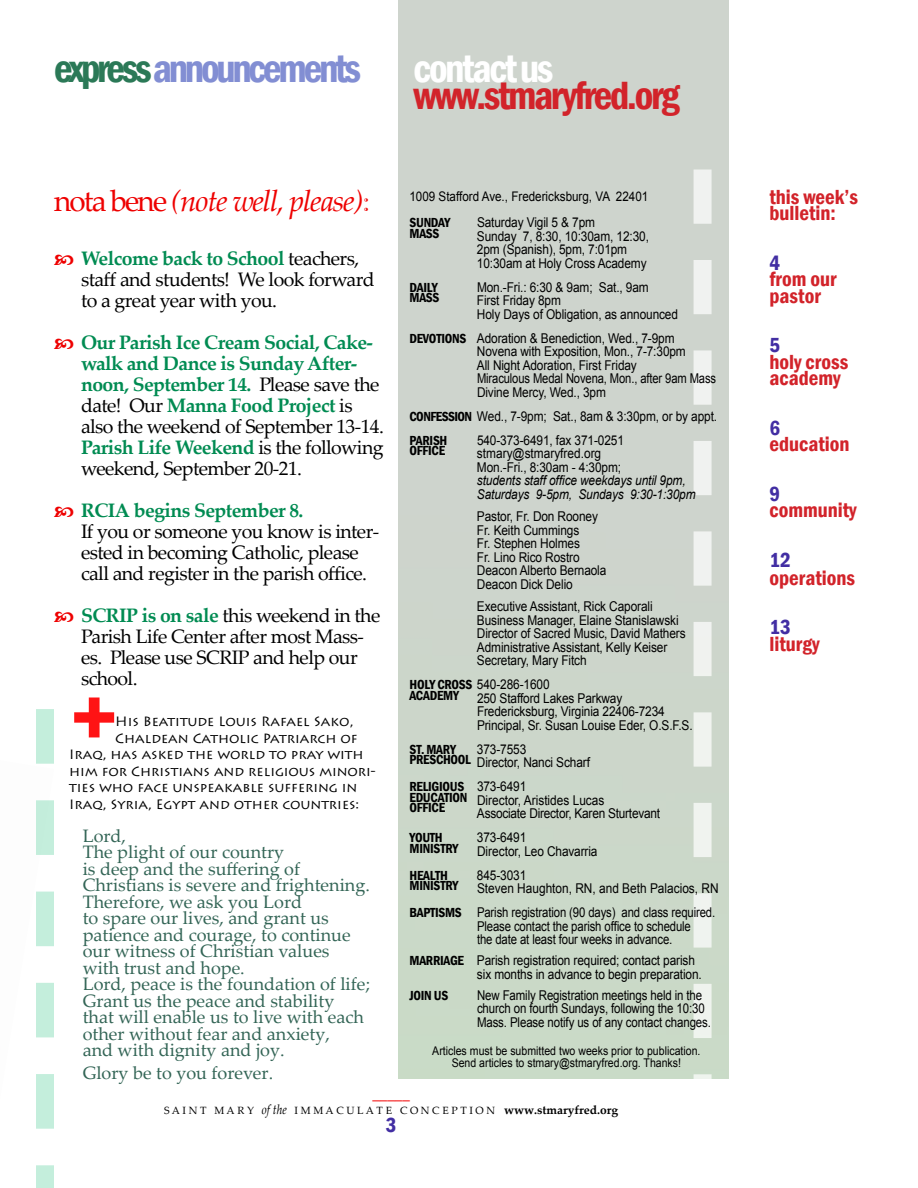
<style>
.page{position:relative;width:918px;height:1188px;background:#fff}
.page>*{position:absolute;margin:0;border:0;box-sizing:border-box;transform-origin:0 0}
.t1{font:600 condensed 97.8px "Franklin Gothic";color:#ff1314}
.t2{font:600 condensed 40.5px "Franklin Gothic";letter-spacing:-.08em;color:#828ed3}
.t3{font:600 condensed 40.5px "Franklin Gothic";letter-spacing:-.06em;color:#d2232a}
.t4{font:600 condensed 40.5px "Franklin Gothic";letter-spacing:-.06em;color:#fff}
.t5{font:italic 30px "Palatino Linotype";letter-spacing:-.04em;color:#e00}
.t6{font:600 condensed 21px/16.5px "Franklin Gothic";color:#d2232a}
.t7{font:600 condensed 21px "Franklin Gothic";color:#422ea3}
.t8{font:19.5px/21px "Palatino Linotype";letter-spacing:-.03em;color:#000}
.t9{font:700 19.5px/21px "Palatino Linotype";letter-spacing:-.03em;color:#008b52}
.t10{font:18px/16.5px "Palatino Linotype";color:#336556}
.t11{font:700 15px "Palatino Linotype";color:#f30000}
.t12{font:13.5px/13.5px "Arial";letter-spacing:-.01em;color:#000;scale:.88 1}
.t13{font:13.5px "Lithos Pro";color:#000}
.t14{font:13.5px/13.5px "Arial";letter-spacing:-.01em;color:#000;scale:.85 1}
.t15{font:600 condensed 13.5px "Franklin Gothic";letter-spacing:-.02em;color:#000}
.t16{font:13.5px/13.5px "Arial";letter-spacing:-.01em;color:#000;scale:.84 1}
.t17{font:italic 13.5px/13.5px "Arial";letter-spacing:-.01em;color:#000;scale:.88 1}
.t18{font:13.2px "Arial";color:#000;scale:.88 1}
.t19{font:12px/12px "Arial";color:#000;text-align:center;scale:.88 1}
.t20{font:10.5px "Palatino Linotype";letter-spacing:.25em;color:#000}
.s1{color:#2b7957}
.s2{font-style:normal}
.s3{font-family:"Castellar";font-style:normal}
.s4{font-weight:700;color:#008b52}
.s5{font-weight:400;color:#000}
.s6{font-family:"Franklin Gothic";font-weight:600;font-stretch:condensed}
.s7{font-family:"Arial";font-weight:400;font-stretch:normal}
.s8{font-style:italic;font-size:13.5px}
.s9{font-weight:700;font-size:12px}
</style>
<div class="page">
<svg style="left:694px;top:170px;width:18px;height:909px"></svg>
<svg style="left:36px;top:709px;width:18px;height:479px"></svg>
<h2 class="t2" style="left:54px;top:42px;width:308px"><span class="s1">express</span>announcements</h2>
<h2 class="t4" style="left:414px;top:42px;width:141px">contact us</h2>
<h2 class="t3" style="left:414px;top:69px;width:268px">www.stmaryfred.org</h2>
<h3 class="t5" style="left:54px;top:179px;width:317px"><span class="s2">nota bene</span> (note well, please)<span class="s3">:</span></h3>
<h3 class="t8" style="left:81px;top:247px;width:295px"><span class="s4">Welcome back to School</span> teachers, staff and students! We look forward to a great year with you.</h3>
<h3 class="t9" style="left:81px;top:331px;width:304px">Our Parish Ice Cream Social, Cake&shy;walk and Dance is Sunday After&shy;noon, September 14. <span class="s5">Please save the date! Our</span> Manna Food Project <span class="s5">is also the weekend of September 13-14.<br></span>Parish Life Weekend <span class="s5">is the following weekend, September 20-21.</span></h3>
<h3 class="t9" style="left:81px;top:499px;width:224px">RCIA begins September 8.</h3>
<h3 class="t8" style="left:81px;top:520px;width:300px">If you or someone you know is inter&shy;ested in becoming Catholic, please call and register in the parish office.</h3>
<h3 class="t8" style="left:81px;top:604px;width:301px"><span class="s4">SCRIP is on sale</span> this weekend in the<br>Parish Life Center after most Mass&shy;es. Please use SCRIP and help our school.</h3>
<h1 class="t1" style="left:69px;top:652px;width:51px">+</h1>
<p class="t13" style="left:115px;top:714px;width:240px">His Beatitude Louis Rafael Sako,</p>
<p class="t13" style="left:115px;top:730px;width:244px">Chaldean Catholic Patriarch of</p>
<p class="t13" style="left:69px;top:747px;width:296px">Iraq, has asked the world to pray with</p>
<p class="t13" style="left:69px;top:763px;width:308px">him for Christians and religious minori-</p>
<p class="t13" style="left:69px;top:780px;width:290px">ties who face unspeakable suffering in</p>
<p class="t13" style="left:69px;top:796px;width:292px">Iraq, Syria, Egypt and other countries:</p>
<p class="t10" style="left:83px;top:826px;width:289px">Lord,<br>The plight of our country<br>is deep and the suffering of<br>Christians is severe and frightening.<br>Therefore, we ask you Lord<br>to spare our lives, and grant us patience and courage, to continue our witness of Christian values with trust and hope.<br>Lord, peace is the foundation of life;<br>Grant us the peace and stability that will enable us to live with each other without fear and anxiety,<br>and with dignity and joy.</p>
<h3 class="t10" style="left:83px;top:1064px;width:192px">Glory be to you forever.</h3>
<p class="t18" style="left:410px;top:187px;width:273px">1009 Stafford Ave., Fredericksburg, VA 22401</p>
<p class="t15" style="left:410px;top:214px;width:43px">SUNDAY</p>
<p class="t12" style="left:477px;top:216px;width:136px">Saturday Vigil 5 &amp; 7pm</p>
<p class="t15" style="left:410px;top:224px;width:31px">MASS</p>
<p class="t12" style="left:477px;top:229px;width:197px">Sunday 7, 8:30, 10:30am, 12:30,<br>2pm (Spanish), 5pm, 7:01pm<br>10:30am at Holy Cross Academy</p>
<p class="t15" style="left:410px;top:278px;width:30px">DAILY</p>
<p class="t12" style="left:477px;top:280px;width:197px">Mon.-Fri.: 6:30 &amp; 9am; Sat., 9am</p>
<p class="t15" style="left:410px;top:289px;width:31px">MASS</p>
<p class="t12" style="left:477px;top:294px;width:230px">First Friday 8pm<br>Holy Days of Obligation, as announced</p>
<p class="t12" style="left:477px;top:331px;width:273px;text-indent:-67px"><span class="s6">DEVOTIONS</span> Adoration &amp; Benediction, Wed., 7-9pm Novena with Exposition, Mon., 7-7:30pm<br>All Night Adoration, First Friday<br>Miraculous Medal Novena, Mon., after 9am Mass Divine Mercy, Wed., 3pm</p>
<p class="t12" style="left:410px;top:409px;width:351px"><span class="s6">CONFESSION</span> Wed., 7-9pm; Sat., 8am &amp; 3:30pm, or by appt.</p>
<p class="t15" style="left:410px;top:431px;width:39px">PARISH</p>
<p class="t12" style="left:477px;top:433px;width:168px">540-373-6491, fax 371-0251</p>
<p class="t15" style="left:410px;top:442px;width:37px">OFFICE</p>
<p class="t12" style="left:477px;top:447px;width:165px">stmary@stmaryfred.org<br>Mon.-Fri., 8:30am - 4:30pm;</p>
<p class="t17" style="left:477px;top:474px;width:250px">students staff office weekdays until 9pm,<br>Saturdays 9-5pm, Sundays 9:30-1:30pm</p>
<p class="t12" style="left:477px;top:510px;width:149px">Pastor, Fr. Don Rooney<br>Fr. Keith Cummings<br>Fr. Stephen Holmes<br>Fr. Lino Rico Rostro<br>Deacon Alberto Bernaola<br>Deacon Dick Delio</p>
<p class="t12" style="left:477px;top:600px;width:239px">Executive Assistant, Rick Caporali Business Manager, Elaine Stanislawski Director of Sacred Music, David Mathers Administrative Assistant, Kelly Keiser Secretary, Mary Fitch</p>
<p class="t12" style="left:410px;top:678px;width:161px"><span class="s6">HOLY CROSS</span> 540-286-1600</p>
<p class="t15" style="left:410px;top:686px;width:51px">ACADEMY</p>
<p class="t12" style="left:477px;top:691px;width:247px">250 Stafford Lakes Parkway<br>Fredericksburg, Virginia 22406-7234<br>Principal, Sr. Susan Louise Eder, O.S.F.S.</p>
<p class="t15" style="left:410px;top:740px;width:48px">ST. MARY</p>
<p class="t12" style="left:410px;top:742px;width:207px;text-align:center">373-7553<br><sup>PRESCHOOL</sup> Director, Nanci Scharf</p>
<p class="t15" style="left:410px;top:778px;width:118px">RELIGIOUS <span class="s7">373-6491</span></p>
<p class="t12" style="left:410px;top:793px;width:223px"><sup>EDUCATION</sup> Director, Aristides Lucas</p>
<p class="t15" style="left:410px;top:799px;width:37px">OFFICE</p>
<p class="t12" style="left:477px;top:807px;width:210px">Associate Director, Karen Sturtevant</p>
<p class="t15" style="left:410px;top:829px;width:35px">YOUTH</p>
<p class="t12" style="left:477px;top:831px;width:58px">373-6491</p>
<p class="t15" style="left:410px;top:839px;width:50px">MINISTRY</p>
<p class="t12" style="left:477px;top:844px;width:139px">Director, Leo Chavarria</p>
<p class="t15" style="left:410px;top:866px;width:40px">HEALTH</p>
<p class="t12" style="left:477px;top:868px;width:58px">845-3031</p>
<p class="t15" style="left:410px;top:877px;width:50px">MINISTRY</p>
<p class="t12" style="left:410px;top:877px;width:353px;line-height:24px;text-align:right">Steven Haughton, RN, and Beth Palacios, RN<br><span class="s6">BAPTISMS</span> Parish registration (90 days) and class required.</p>
<p class="t16" style="left:477px;top:919px;width:256px">Please contact the parish office to schedule the date at least four weeks in advance.</p>
<p class="t12" style="left:477px;top:954px;width:257px;text-indent:-67px"><span class="s6">MARRIAGE</span> Parish registration required; contact parish six months in advance to begin preparation.</p>
<p class="t15" style="left:410px;top:986px;width:40px">JOIN US</p>
<p class="t14" style="left:477px;top:988px;width:277px">New Family Registration meetings held in the church on fourth Sundays, following the 10:30<br>Mass. Please notify us of any contact changes.</p>
<p class="t19" style="left:432px;top:1045px;width:306px">Articles must be submitted two weeks prior to publication.<br>Send articles to stmary@stmaryfred.org. Thanks!</p>
<p class="t11" style="left:372px;top:1083px;width:39px">_____</p>
<p class="t20" style="left:164px;top:1103px;width:456px">SAINT MARY <span class="s8">of the</span> IMMACULATE CONCEPTION <span class="s9">www.stmaryfred.org</span></p>
<h3 class="t7" style="left:386px;top:1111px;width:12px">3</h3>
<h3 class="t6" style="left:770px;top:188px;width:90px">this week’s bulletin:</h3>
<h3 class="t7" style="left:770px;top:249px;width:12px">4</h3>
<h3 class="t6" style="left:770px;top:271px;width:69px">from our pastor</h3>
<h3 class="t7" style="left:770px;top:331px;width:12px">5</h3>
<h3 class="t6" style="left:770px;top:353px;width:80px">holy cross academy</h3>
<h3 class="t7" style="left:770px;top:414px;width:12px">6</h3>
<h3 class="t6" style="left:770px;top:436px;width:82px">education</h3>
<h3 class="t7" style="left:770px;top:480px;width:12px">9</h3>
<h3 class="t6" style="left:770px;top:502px;width:89px">community</h3>
<h3 class="t7" style="left:770px;top:546px;width:23px">12</h3>
<h3 class="t6" style="left:770px;top:569px;width:87px">operations</h3>
<h3 class="t7" style="left:770px;top:613px;width:23px">13</h3>
<h3 class="t6" style="left:770px;top:635px;width:52px">liturgy</h3>
</div>
